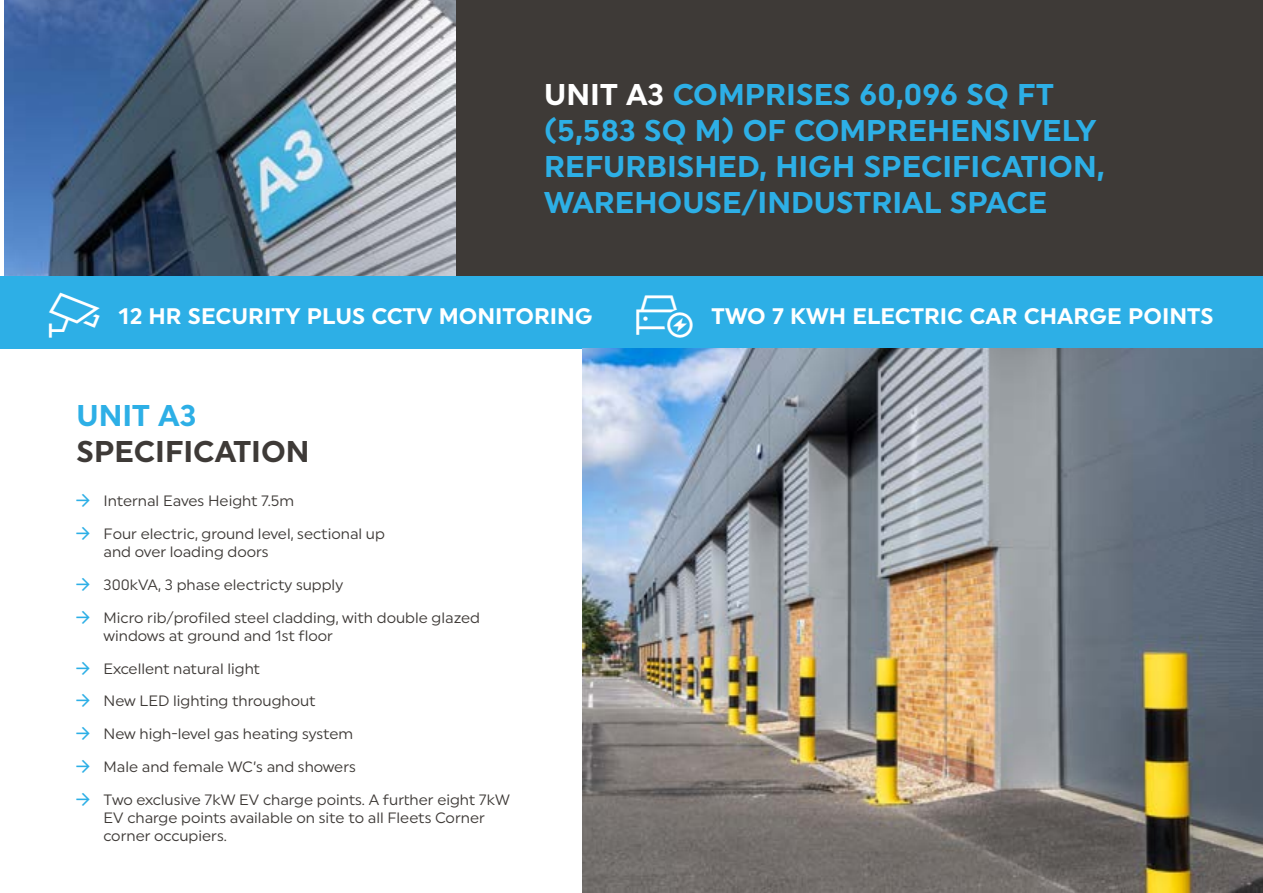
<style>
.page{position:relative;width:1263px;height:893px;background:#fff}
.page>*{position:absolute;margin:0;border:0;box-sizing:border-box;transform-origin:0 0}
.t1{font:700 30px/36px "Uniform";color:#2dafe6}
.t2{font:700 30px "Uniform";color:#3e3a37}
.t3{font:700 22.5px "Uniform";color:#fff}
.t4{font:15px/32.8px "Uniform";color:#3e3a37}
.s1{color:#fff}
</style>
<div class="page">
<div style="left:455px;top:0;width:808px;height:276px;background:#3e3a37"></div>
<img style="left:4px;top:0;width:451px;height:276px">
<div style="left:0;top:276px;width:1263px;height:73px;background:#2dafe6"></div>
<img style="left:583px;top:349px;width:680px;height:544px">
<h1 class="t1" style="left:544px;top:76px;width:562px"><span class="s1">UNIT A3</span> COMPRISES 60,096 SQ FT (5,583 SQ M) OF COMPREHENSIVELY<br>REFURBISHED, HIGH SPECIFICATION,<br>WAREHOUSE/INDUSTRIAL SPACE</h1>
<h2 class="t3" style="left:119px;top:303px;width:476px">12 HR SECURITY PLUS CCTV MONITORING</h2>
<h2 class="t3" style="left:711px;top:303px;width:504px">TWO 7 KWH ELECTRIC CAR CHARGE POINTS</h2>
<h1 class="t1" style="left:77px;top:397px;width:122px">UNIT A3</h1>
<h1 class="t2" style="left:77px;top:434px;width:234px">SPECIFICATION</h1>
<p class="t4" style="left:104px;top:484px;width:283px">Internal Eaves Height 7.5m<br>Four electric, ground level, sectional up</p>
<p class="t4" style="left:104px;top:535px;width:378px">and over loading doors<br>300kVA, 3 phase electricty supply<br>Micro rib/profiled steel cladding, with double glazed</p>
<p class="t4" style="left:104px;top:619px;width:408px">windows at ground and 1st floor<br>Excellent natural light<br>New LED lighting throughout<br>New high-level gas heating system<br>Male and female WC’s and showers<br>Two exclusive 7kW EV charge points. A further eight 7kW</p>
<p class="t4" style="left:104px;top:808px;width:383px;line-height:18px">EV charge points available on site to all Fleets Corner corner occupiers.</p>
</div>
